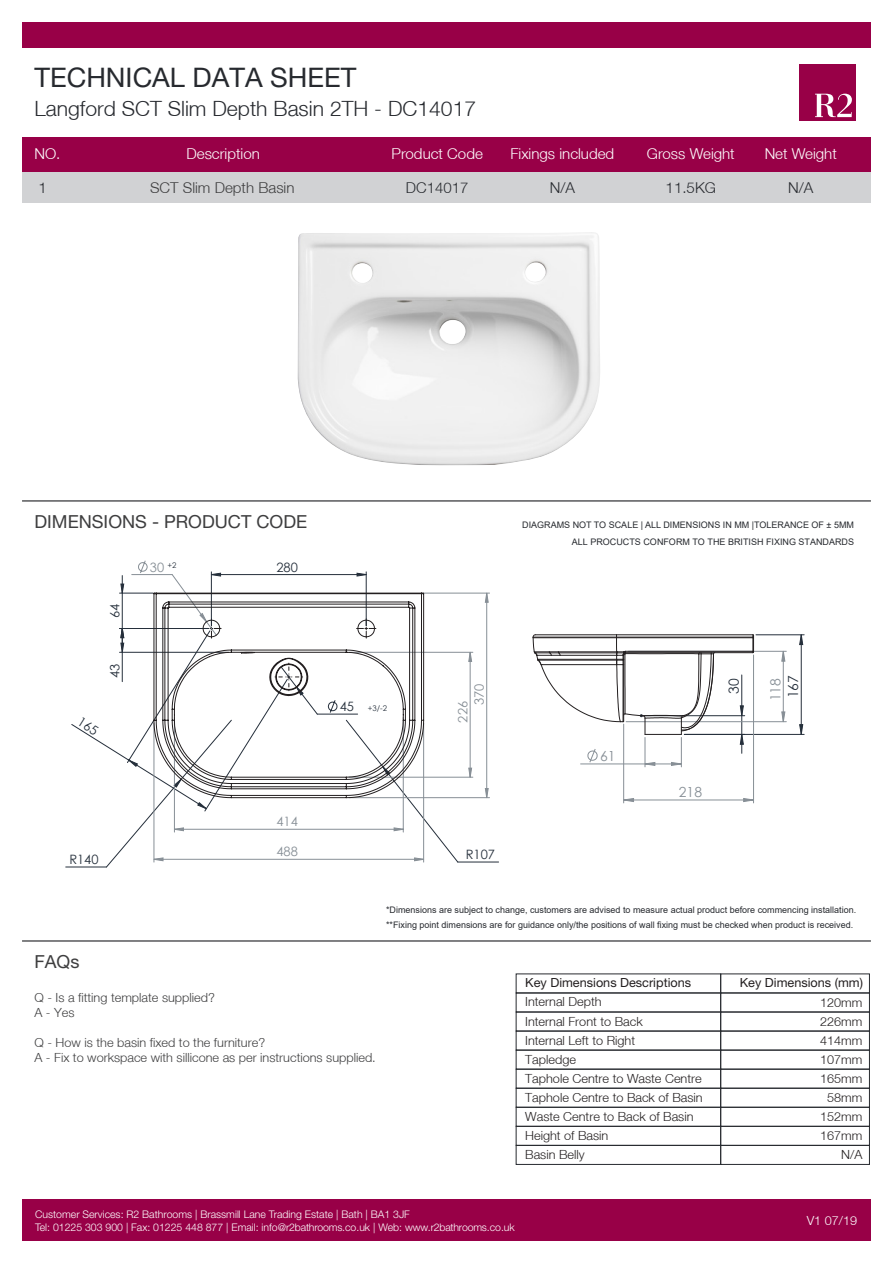
<style>
.page{position:relative;width:893px;height:1263px;background:#fff}
.page>*{position:absolute;margin:0;border:0;box-sizing:border-box;transform-origin:0 0}
.t1{font:27px "Helvetica Neue LT Std";color:#272a2f}
.t2{font:300 21px "Helvetica Neue";color:#272a2f}
.t3{font:18px "Helvetica Neue LT Std";color:#3e3e3f}
.t4{font:300 15px "Helvetica Neue";color:#fff}
.t5{font:300 15px "Helvetica Neue";color:#272a2f}
.t6{font:300 15px "Helvetica Neue";color:#3e3e3f}
.t7{font:13.95px "Century Gothic";color:#878f96}
.t8{font:13.95px "Century Gothic";color:#252f3b}
.t9{font:12.9px "Century Gothic";color:#252f3b}
.t10{font:12.9px "Century Gothic";color:#878f96}
.t11{font:300 12.6px/19px "Helvetica Neue";color:#231f20}
.t12{font:300 12.6px/15.1px "Helvetica Neue";color:#3e3e3f}
.t13{font:12.6px "Helvetica Neue LT Std";color:#231f20}
.t14{font:300 12.6px "Helvetica Neue";color:#fff}
.t15{font:300 10.5px/12.6px "Helvetica Neue LT Std";color:#fff}
.t16{font:9px/15px "Arial";color:#272a2f}
.t17{font:7.8px "Century Gothic";color:#252f3b}
</style>
<div class="page">
<hr style="left:22px;top:500px;width:849px;height:2px;background:#57585a">
<hr style="left:22px;top:940px;width:849px;height:2px;background:#57585a">
<div style="left:22px;top:1199px;width:849px;height:42px;background:#980047"></div>
<hr style="left:22px;top:137px;width:849px;height:2px;background:#57585a">
<div style="left:22px;top:138px;width:849px;height:34px;background:#980047"></div>
<div style="left:22px;top:172px;width:849px;height:31px;background:#d1d2d4"></div>
<div style="left:22px;top:22px;width:849px;height:26px;background:#980047"></div>
<div style="left:799px;top:64px;width:57px;height:57px;background:#980047"></div>
<svg style="left:815px;top:94px;width:37px;height:23px"></svg>
<hr style="left:66px;top:867px;width:40px;height:1px;background:#252f3b">
<hr style="left:458px;top:862px;width:41px;height:1px;background:#252f3b">
<hr style="left:486px;top:593px;width:1px;height:205px;background:#878f96">
<hr style="left:424px;top:593px;width:66px;height:1px;background:#878f96">
<hr style="left:349px;top:797px;width:141px;height:1px;background:#878f96">
<hr style="left:470px;top:652px;width:1px;height:125px;background:#878f96">
<hr style="left:349px;top:777px;width:124px;height:1px;background:#878f96">
<hr style="left:349px;top:652px;width:124px;height:1px;background:#878f96">
<svg style="left:485px;top:592px;width:4px;height:11px"></svg>
<svg style="left:485px;top:788px;width:4px;height:10px"></svg>
<svg style="left:468px;top:768px;width:4px;height:10px"></svg>
<svg style="left:468px;top:652px;width:4px;height:10px"></svg>
<svg style="left:587px;top:749px;width:11px;height:14px"></svg>
<hr style="left:741px;top:675px;width:1px;height:41px;background:#252f3b">
<hr style="left:644px;top:715px;width:101px;height:1px;background:#252f3b">
<hr style="left:801px;top:635px;width:1px;height:99px;background:#252f3b">
<hr style="left:684px;top:734px;width:120px;height:1px;background:#252f3b">
<hr style="left:756px;top:634px;width:48px;height:1px;background:#252f3b">
<hr style="left:581px;top:764px;width:64px;height:1px;background:#878f96">
<hr style="left:645px;top:764px;width:36px;height:1px;background:#878f96">
<hr style="left:645px;top:737px;width:1px;height:30px;background:#878f96">
<hr style="left:681px;top:737px;width:1px;height:30px;background:#878f96">
<hr style="left:624px;top:800px;width:129px;height:1px;background:#878f96">
<hr style="left:753px;top:655px;width:1px;height:148px;background:#878f96">
<hr style="left:623px;top:724px;width:1px;height:79px;background:#878f96">
<hr style="left:783px;top:651px;width:1px;height:71px;background:#878f96">
<hr style="left:628px;top:651px;width:158px;height:1px;background:#878f96">
<hr style="left:626px;top:721px;width:160px;height:1px;background:#878f96">
<svg style="left:740px;top:705px;width:4px;height:48px"></svg>
<svg style="left:799px;top:724px;width:4px;height:11px"></svg>
<svg style="left:799px;top:634px;width:4px;height:11px"></svg>
<svg style="left:644px;top:762px;width:11px;height:4px"></svg>
<svg style="left:671px;top:762px;width:11px;height:4px"></svg>
<svg style="left:743px;top:798px;width:10px;height:4px"></svg>
<svg style="left:623px;top:798px;width:11px;height:4px"></svg>
<svg style="left:781px;top:651px;width:4px;height:11px"></svg>
<svg style="left:781px;top:711px;width:4px;height:11px"></svg>
<hr style="left:645px;top:734px;width:36px;height:1px;background:#231f20">
<hr style="left:625px;top:652px;width:128px;height:1px;background:#231f20">
<hr style="left:616px;top:634px;width:137px;height:1px;background:#231f20">
<hr style="left:625px;top:651px;width:128px;height:1px;background:#231f20">
<svg style="left:752px;top:634px;width:3px;height:19px"></svg>
<hr style="left:616px;top:637px;width:137px;height:1px;background:#231f20">
<svg style="left:532px;top:634px;width:183px;height:100px"></svg>
<div style="left:720px;top:992px;width:150px;height:20px;border:1px solid #272a2f"></div>
<div style="left:516px;top:992px;width:205px;height:20px;border:1px solid #272a2f"></div>
<div style="left:516px;top:1011px;width:205px;height:20px;border:1px solid #272a2f"></div>
<div style="left:516px;top:1031px;width:205px;height:19px;border:1px solid #272a2f"></div>
<div style="left:516px;top:1050px;width:205px;height:19px;border:1px solid #272a2f"></div>
<div style="left:516px;top:1069px;width:205px;height:19px;border:1px solid #272a2f"></div>
<div style="left:516px;top:1088px;width:205px;height:20px;border:1px solid #272a2f"></div>
<div style="left:516px;top:1107px;width:205px;height:20px;border:1px solid #272a2f"></div>
<div style="left:516px;top:1126px;width:205px;height:20px;border:1px solid #272a2f"></div>
<div style="left:516px;top:1145px;width:205px;height:20px;border:1px solid #272a2f"></div>
<div style="left:720px;top:1012px;width:150px;height:19px;border:1px solid #272a2f"></div>
<div style="left:720px;top:1031px;width:150px;height:19px;border:1px solid #272a2f"></div>
<div style="left:720px;top:1050px;width:150px;height:19px;border:1px solid #272a2f"></div>
<div style="left:720px;top:1069px;width:150px;height:19px;border:1px solid #272a2f"></div>
<div style="left:720px;top:1088px;width:150px;height:19px;border:1px solid #272a2f"></div>
<div style="left:720px;top:1107px;width:150px;height:20px;border:1px solid #272a2f"></div>
<div style="left:720px;top:1126px;width:150px;height:20px;border:1px solid #272a2f"></div>
<div style="left:720px;top:1145px;width:150px;height:20px;border:1px solid #272a2f"></div>
<img style="left:297px;top:232px;width:303px;height:233px">
<svg style="left:71px;top:560px;width:387px;height:308px"></svg>
<h1 class="t1" style="left:34px;top:62px;width:323px">TECHNICAL DATA SHEET</h1>
<h2 class="t2" style="left:34px;top:95px;width:443px">Langford SCT Slim Depth Basin 2TH - DC14017</h2>
<h3 class="t4" style="left:34px;top:144px;width:28px">NO.</h3>
<h3 class="t5" style="left:38px;top:178px;width:10px">1</h3>
<h3 class="t4" style="left:187px;top:144px;width:75px">Description</h3>
<h3 class="t4" style="left:392px;top:144px;width:93px">Product Code</h3>
<h3 class="t4" style="left:510px;top:144px;width:105px">Fixings included</h3>
<h3 class="t4" style="left:647px;top:144px;width:89px">Gross Weight</h3>
<h3 class="t4" style="left:765px;top:144px;width:74px">Net Weight</h3>
<h3 class="t6" style="left:150px;top:178px;width:146px">SCT Slim Depth Basin</h3>
<h3 class="t5" style="left:406px;top:178px;width:64px">DC14017</h3>
<h3 class="t5" style="left:550px;top:178px;width:27px">N/A</h3>
<h3 class="t5" style="left:666px;top:178px;width:52px">11.5KG</h3>
<h3 class="t5" style="left:788px;top:178px;width:27px">N/A</h3>
<h3 class="t3" style="left:34px;top:511px;width:274px">DIMENSIONS - PRODUCT CODE</h3>
<h3 class="t9" style="left:106px;top:618px;width:16px;rotate:-90deg">64</h3>
<h3 class="t9" style="left:106px;top:678px;width:16px;rotate:-90deg">43</h3>
<p class="t17" style="left:167px;top:559px;width:11px">+2</p>
<h3 class="t10" style="left:150px;top:558px;width:16px">30</h3>
<h3 class="t9" style="left:69px;top:850px;width:31px">R140</h3>
<h3 class="t3" style="left:34px;top:951px;width:47px">FAQs</h3>
<h3 class="t9" style="left:276px;top:558px;width:23px">280</h3>
<h3 class="t10" style="left:276px;top:813px;width:23px">414</h3>
<h3 class="t10" style="left:276px;top:843px;width:23px">488</h3>
<p class="t16" style="left:522px;top:517px;width:333px;line-height:16.6px;text-align:right">DIAGRAMS NOT TO SCALE | ALL DIMENSIONS IN MM |TOLERANCE OF ± 5MM<br>ALL PROCUCTS CONFORM TO THE BRITISH FIXING STANDARDS</p>
<h3 class="t9" style="left:340px;top:697px;width:16px">45</h3>
<p class="t17" style="left:368px;top:702px;width:21px">+3/-2</p>
<h3 class="t10" style="left:470px;top:705px;width:23px;rotate:-90deg">370</h3>
<h3 class="t10" style="left:454px;top:723px;width:23px;rotate:-90deg">226</h3>
<h3 class="t7" style="left:600px;top:746px;width:17px">61</h3>
<h3 class="t8" style="left:724px;top:694px;width:17px;rotate:-90deg">30</h3>
<h3 class="t8" style="left:783px;top:698px;width:25px;rotate:-90deg">167</h3>
<h3 class="t7" style="left:766px;top:701px;width:25px;rotate:-90deg">118</h3>
<h3 class="t7" style="left:679px;top:782px;width:25px">218</h3>
<h3 class="t9" style="left:466px;top:845px;width:31px">R107</h3>
<p class="t16" style="left:386px;top:902px;width:472px">*Dimensions are subject to change, customers are advised to measure actual product before commencing installation. **Fixing point dimensions are for guidance only/the positions of wall fixing must be checked when product is received.</p>
<h3 class="t12" style="left:34px;top:990px;width:182px">Q - Is a fitting template supplied?<br>A - Yes</h3>
<h3 class="t12" style="left:34px;top:1035px;width:343px">Q - How is the basin fixed to the furniture?<br>A - Fix to workspace with sillicone as per instructions supplied.</h3>
<h3 class="t13" style="left:525px;top:975px;width:167px">Key Dimensions Descriptions</h3>
<h3 class="t11" style="left:525px;top:992px;width:179px">Internal Depth<br>Internal Front to Back<br>Internal Left to Right<br>Tapledge<br>Taphole Centre to Waste Centre<br>Taphole Centre to Back of Basin<br>Waste Centre to Back of Basin<br>Height of Basin<br>Basin Belly</h3>
<p class="t15" style="left:35px;top:1208px;width:481px">Customer Services: R2 Bathrooms | Brassmill Lane Trading Estate | Bath | BA1 3JF<br>Tel: 01225 303 900 | Fax: 01225 448 877 | Email: info@r2bathrooms.co.uk | Web: www.r2bathrooms.co.uk</p>
<h3 class="t13" style="left:740px;top:975px;width:125px">Key Dimensions (mm)</h3>
<h3 class="t11" style="left:820px;top:993px;width:44px;text-align:right">120mm<br>226mm<br>414mm<br>107mm<br>165mm<br>58mm<br>152mm<br>167mm<br>N/A</h3>
<h3 class="t14" style="left:807px;top:1212px;width:52px">V1 07/19</h3>
</div>
